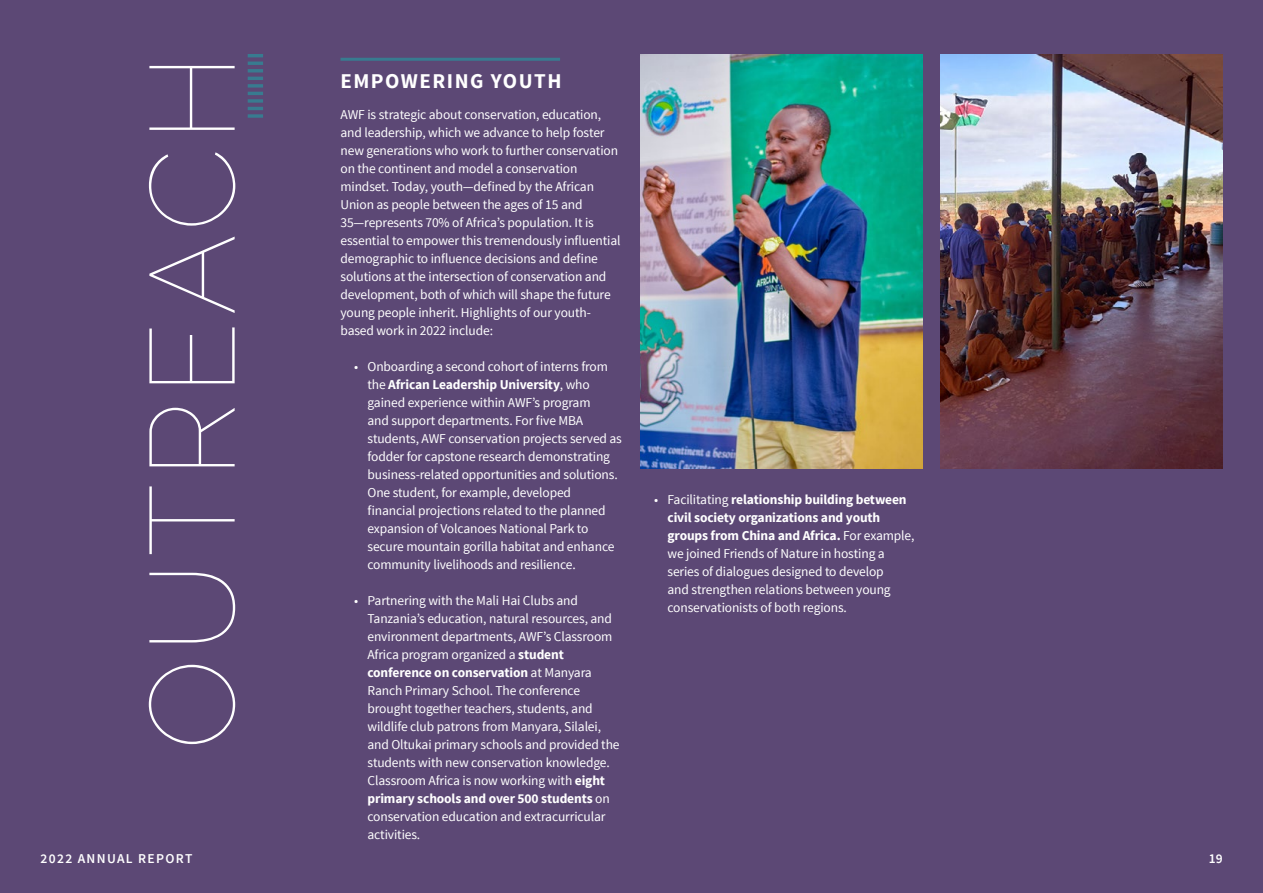
<style>
.page{position:relative;width:1263px;height:893px;background:#5c4875}
.page>*{position:absolute;margin:0;border:0;box-sizing:border-box;transform-origin:0 0}
.t1{font:100 120px "Raleway";letter-spacing:.05em;color:#fff}
.t2{font:700 21px "Source Sans Pro";letter-spacing:.07em;color:#fff}
.t3{font:13.5px/18px "Source Sans Pro";letter-spacing:-.01em;color:#fff}
.t4{font:600 13.5px "Source Sans Pro";letter-spacing:.1em;color:#fff}
.s1{font-weight:700}
</style>
<div class="page">
<hr style="left:340px;top:58px;width:220px;height:3px;background:#387b90">
<img style="left:640px;top:54px;width:282px;height:414px">
<img style="left:940px;top:54px;width:282px;height:414px">
<svg style="left:248px;top:54px;width:15px;height:64px"></svg>
<h1 class="t1" style="left:122px;top:750px;width:697px;rotate:-90deg">OUTREACH</h1>
<h2 class="t2" style="left:340px;top:67px;width:223px">EMPOWERING YOUTH</h2>
<p class="t3" style="left:340px;top:106px;width:282px">AWF is strategic about conservation, education, and leadership, which we advance to help foster new generations who work to further conservation on the continent and model a conservation mindset. Today, youth—defined by the African Union as people between the ages of 15 and 35—represents 70% of Africa’s population. It is essential to empower this tremendously influential demographic to influence decisions and define solutions at the intersection of conservation and development, both of which will shape the future young people inherit. Highlights of our youth&shy;based work in 2022 include:</p>
<p class="t3" style="left:367px;top:358px;width:256px;text-indent:-14px">• Onboarding a second cohort of interns from the <span class="s1">African Leadership University</span>, who gained experience within AWF’s program<br>and support departments. For five MBA students, AWF conservation projects served as fodder for capstone research demonstrating business-related opportunities and solutions.<br>One student, for example, developed financial projections related to the planned expansion of Volcanoes National Park to secure mountain gorilla habitat and enhance community livelihoods and resilience.</p>
<p class="t3" style="left:367px;top:592px;width:254px;text-indent:-14px">• Partnering with the Mali Hai Clubs and Tanzania’s education, natural resources, and environment departments, AWF’s Classroom Africa program organized a <span class="s1">student conference on conservation</span> at Manyara Ranch Primary School. The conference brought together teachers, students, and wildlife club patrons from Manyara, Silalei, and Oltukai primary schools and provided the students with new conservation knowledge.<br>Classroom Africa is now working with <span class="s1">eight primary schools and over 500 students</span> on conservation education and extracurricular activities.</p>
<p class="t3" style="left:667px;top:491px;width:248px;text-indent:-14px">• Facilitating <span class="s1">relationship building between civil society organizations and youth groups from China and Africa.</span> For example, we joined Friends of Nature in hosting a series of dialogues designed to develop<br>and strengthen relations between young conservationists of both regions.</p>
<p class="t4" style="left:40px;top:850px;width:154px">2022 ANNUAL REPORT</p>
<p class="t4" style="left:1209px;top:850px;width:15px">19</p>
</div>
